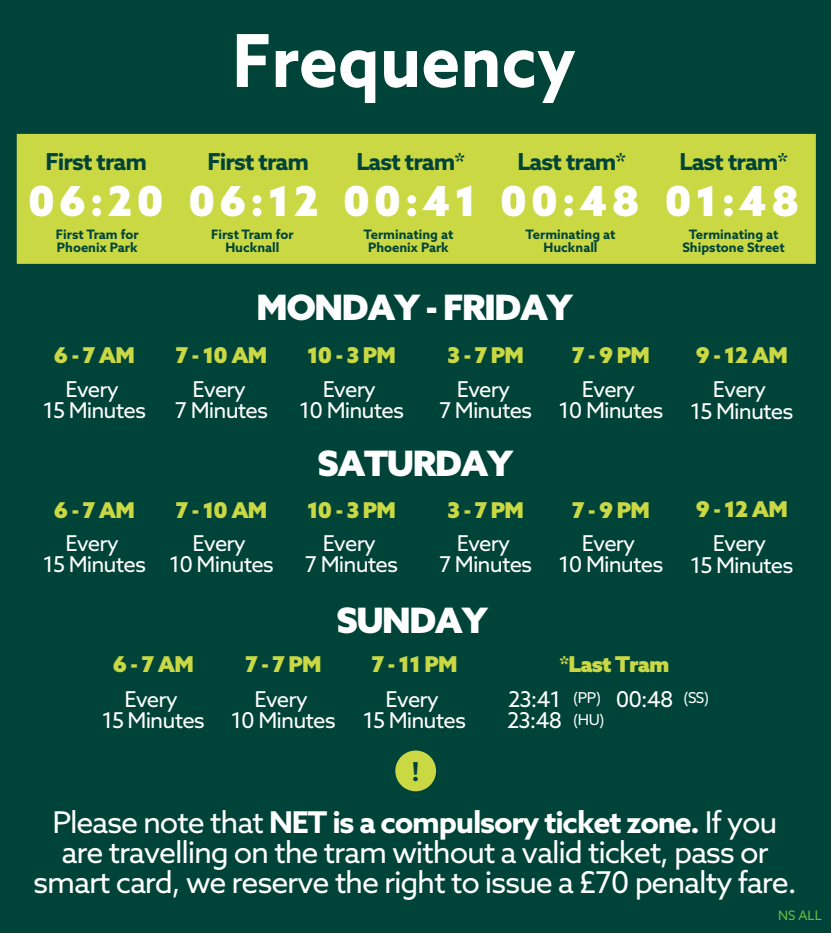
<style>
.page{position:relative;width:831px;height:933px;background:#004439}
.page>*{position:absolute;margin:0;border:0;box-sizing:border-box;transform-origin:0 0}
.t1{font:700 73px "Azo Sans";color:#fff;scale:.95 1}
.t2{font:900 41.4px "Azo Sans";letter-spacing:.1em;color:#fff}
.t3{font:900 35px "Azo Sans";letter-spacing:-.04em;color:#fff}
.t4{font:30px/30px "Azo Sans";letter-spacing:-.04em;color:#fff;text-align:center}
.t5{font:700 26.1px "Azo Sans";color:#004439}
.t6{font:700 23.4px "Azo Sans";letter-spacing:-.04em;color:#004439}
.t7{font:21.8px/21.8px "Azo Sans";letter-spacing:-.04em;color:#fff;text-align:center}
.t8{font:900 21.8px "Azo Sans";letter-spacing:-.04em;color:#cad844}
.t9{font:15px/21.8px "Azo Sans";color:#fff}
.t10{font:700 13px/13px "Azo Sans";color:#004439;text-align:center}
.t11{font:13px "Azo Sans";color:#69bd45}
.s1{font-size:15px}
.s2{font-weight:700}
</style>
<div class="page">
<div style="left:395px;top:750px;width:41px;height:41px;background:#cad844;border-radius:50%"></div>
<div style="left:17px;top:134px;width:798px;height:130px;background:#cad844"></div>
<h1 class="t1" style="left:232px;top:12px;width:363px">Frequency</h1>
<p class="t6" style="left:207px;top:146px;width:103px">First tram</p>
<p class="t6" style="left:45px;top:146px;width:103px">First tram</p>
<h2 class="t2" style="left:28px;top:173px;width:292px">06:20 06:12</h2>
<p class="t6" style="left:517px;top:146px;width:110px">Last tram*</p>
<p class="t6" style="left:356px;top:146px;width:110px">Last tram*</p>
<h2 class="t2" style="left:343px;top:173px;width:298px">00:41 00:48</h2>
<p class="t6" style="left:679px;top:146px;width:110px">Last tram*</p>
<h2 class="t2" style="left:664px;top:173px;width:136px">01:48</h2>
<p class="t10" style="left:56px;top:228px;width:84px;text-align:left">First Tram for<br>Phoenix Park</p>
<p class="t10" style="left:211px;top:228px;width:84px">First Tram for<br>Hucknall</p>
<p class="t10" style="left:363px;top:228px;width:91px">Terminating at<br>Phoenix Park</p>
<p class="t10" style="left:525px;top:228px;width:91px">Terminating at<br>Hucknall</p>
<p class="t10" style="left:682px;top:228px;width:104px">Terminating at<br>Shipstone Street</p>
<h3 class="t3" style="left:256px;top:284px;width:318px">MONDAY - FRIDAY</h3>
<p class="t8" style="left:54px;top:341px;width:83px">6 - 7 AM</p>
<p class="t8" style="left:176px;top:341px;width:93px">7 - 10 AM</p>
<p class="t8" style="left:307px;top:341px;width:90px">10 - 3 PM</p>
<p class="t8" style="left:447px;top:341px;width:78px">3 - 7 PM</p>
<p class="t8" style="left:572px;top:341px;width:79px">7 - 9 PM</p>
<p class="t8" style="left:695px;top:340px;width:94px">9 - 12 AM</p>
<p class="t7" style="left:43px;top:377px;width:105px">Every<br>15 Minutes</p>
<p class="t7" style="left:175px;top:377px;width:95px">Every<br>7 Minutes</p>
<p class="t7" style="left:299px;top:377px;width:106px">Every<br>10 Minutes</p>
<p class="t7" style="left:439px;top:377px;width:95px">Every<br>7 Minutes</p>
<p class="t7" style="left:558px;top:377px;width:106px">Every<br>10 Minutes</p>
<p class="t7" style="left:690px;top:378px;width:105px">Every<br>15 Minutes</p>
<h3 class="t3" style="left:317px;top:440px;width:197px">SATURDAY</h3>
<p class="t8" style="left:54px;top:495px;width:83px">6 - 7 AM</p>
<p class="t8" style="left:176px;top:495px;width:93px">7 - 10 AM</p>
<p class="t8" style="left:307px;top:495px;width:90px">10 - 3 PM</p>
<p class="t8" style="left:447px;top:495px;width:78px">3 - 7 PM</p>
<p class="t8" style="left:572px;top:495px;width:79px">7 - 9 PM</p>
<p class="t8" style="left:695px;top:494px;width:94px">9 - 12 AM</p>
<p class="t7" style="left:43px;top:531px;width:105px">Every<br>15 Minutes</p>
<p class="t7" style="left:169px;top:531px;width:106px">Every<br>10 Minutes</p>
<p class="t7" style="left:305px;top:531px;width:95px">Every<br>7 Minutes</p>
<p class="t7" style="left:439px;top:531px;width:95px">Every<br>7 Minutes</p>
<p class="t7" style="left:558px;top:531px;width:106px">Every<br>10 Minutes</p>
<p class="t7" style="left:690px;top:532px;width:105px">Every<br>15 Minutes</p>
<h3 class="t3" style="left:336px;top:597px;width:153px">SUNDAY</h3>
<p class="t8" style="left:113px;top:650px;width:83px">6 - 7 AM</p>
<p class="t7" style="left:102px;top:687px;width:105px">Every<br>15 Minutes</p>
<p class="t8" style="left:245px;top:650px;width:78px">7 - 7 PM</p>
<p class="t7" style="left:231px;top:687px;width:106px">Every<br>10 Minutes</p>
<p class="t8" style="left:371px;top:650px;width:88px">7 - 11 PM</p>
<p class="t7" style="left:363px;top:687px;width:105px">Every<br>15 Minutes</p>
<p class="t5" style="left:412px;top:754px;width:9px">!</p>
<p class="t8" style="left:559px;top:650px;width:111px">*Last Tram</p>
<p class="t9" style="left:573px;top:687px;width:33px">(PP) (HU)</p>
<p class="t7" style="left:615px;top:687px;width:95px">00:48 <span class="s1">(SS)</span></p>
<p class="t7" style="left:507px;top:687px;width:57px;text-align:left">23:41<br>23:48</p>
<h3 class="t4" style="left:33px;top:806px;width:765px">Please note that <span class="s2">NET is a compulsory ticket zone.</span> If you are travelling on the tram without a valid ticket, pass or smart card, we reserve the right to issue a £70 penalty fare.</h3>
<p class="t11" style="left:778px;top:907px;width:45px">NS ALL</p>
</div>
